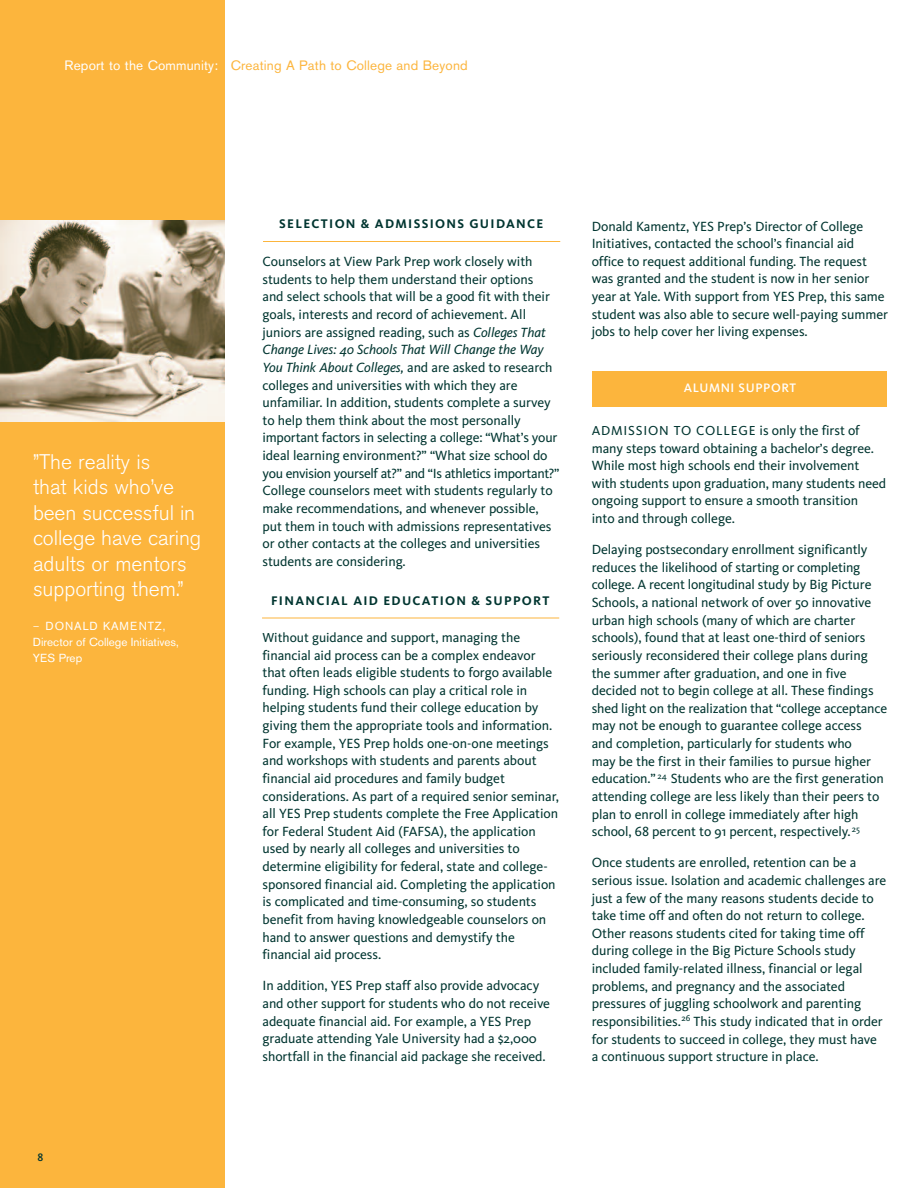
<style>
.page{position:relative;width:918px;height:1188px;background:#fff}
.page>*{position:absolute;margin:0;border:0;box-sizing:border-box;transform-origin:0 0}
.t1{font:300 21px/25.5px "Akzidenz Grotesk BE";color:#fff}
.t2{font:13.8px/17.5px "Kievit";letter-spacing:-.005em;color:#003530}
.t3{font:13.5px "Akzidenz Grotesk BE";letter-spacing:.015em;color:#fcb53d}
.t4{font:13.5px "Kievit";letter-spacing:.06em;color:#003530}
.t5{font:700 12.9px "Kievit";letter-spacing:.1em;color:#003530}
.t6{font:500 12.75px "Kievit";letter-spacing:.05em;color:#fff}
.t7{font:11.7px/15.8px "Akzidenz Grotesk BE";color:#fff}
.t8{font:500 11.25px "Kievit";color:#003530}
.s1{color:#fff}
.s2{font-weight:300;font-size:10.5px}
.s3{font-style:italic}
.s4{font-size:13.5px}
.s5{font-size:13.8px}
</style>
<div class="page">
<div style="left:0;top:0;width:225px;height:1188px;background:#fcb53d"></div>
<hr style="left:263px;top:241px;width:297px;height:1px;background:#fcb53d">
<hr style="left:262px;top:618px;width:297px;height:1px;background:#fcb53d">
<img style="left:0;top:220px;width:225px;height:201px">
<div style="left:592px;top:371px;width:295px;height:36px;background:#fcb53d"></div>
<p class="t3" style="left:64px;top:60px;width:405px"><span class="s1">Report to the Community:</span> Creating A Path to College and Beyond</p>
<h1 class="t1" style="left:33px;top:450px;width:170px">”The reality is<br>that kids who’ve been successful in college have caring adults or mentors supporting them.”</h1>
<p class="t7" style="left:33px;top:619px;width:147px"><span class="s2">–</span> DONALD KAMENTZ,<br>Director of College Initiatives,<br>YES Prep</p>
<p class="t8" style="left:38px;top:1154px;width:7px">8</p>
<p class="t5" style="left:279px;top:220px;width:265px">SELECTION &amp; ADMISSIONS GUIDANCE</p>
<p class="t2" style="left:262px;top:254px;width:299px">Counselors at View Park Prep work closely with students to help them understand their options<br>and select schools that will be a good fit with their goals, interests and record of achievement. All juniors are assigned reading, such as <span class="s3">Colleges That Change Lives: 40 Schools That Will Change the Way You Think About Colleges,</span> and are asked to research colleges and universities with which they are unfamiliar. In addition, students complete a survey to help them think about the most personally important factors in selecting a college: “What’s your ideal learning environment?” “What size school do you envision yourself at?” and “Is athletics important?” College counselors meet with students regularly to make recommendations, and whenever possible, put them in touch with admissions representatives or other contacts at the colleges and universities students are considering.</p>
<p class="t5" style="left:271px;top:596px;width:280px">FINANCIAL AID EDUCATION &amp; SUPPORT</p>
<p class="t2" style="left:262px;top:630px;width:298px"><span class="s4">Without guidance</span> and support, managing the financial aid process can be a complex endeavor that often leads eligible students to forgo available funding. High schools can play a critical role in helping students fund their college education by giving them the appropriate tools and information.<br>For example, YES Prep holds one-on-one meetings and workshops with students and parents about financial aid procedures and family budget considerations. As part of a required senior seminar, all YES Prep students complete the Free Application for Federal Student Aid (FAFSA), the application used by nearly all colleges and universities to determine eligibility for federal, state and college&shy;sponsored financial aid. Completing the application is complicated and time-consuming, so students benefit from having knowledgeable counselors on hand to answer questions and demystify the financial aid process.</p>
<p class="t2" style="left:262px;top:978px;width:289px">In addition, YES Prep staff also provide advocacy and other support for students who do not receive adequate financial aid. For example, a YES Prep graduate attending Yale University had a $2,000 shortfall in the financial aid package she received.</p>
<p class="t2" style="left:592px;top:219px;width:298px">Donald Kamentz, YES Prep’s Director of College Initiatives, contacted the school’s financial aid office to request additional funding. The request was granted and the student is now in her senior year at Yale. With support from YES Prep, this same student was also able to secure well-paying summer jobs to help cover her living expenses.</p>
<p class="t6" style="left:684px;top:384px;width:114px">ALUMNI SUPPORT</p>
<p class="t4" style="left:592px;top:426px;width:270px">ADMISSION TO COLLEGE <span class="s5">is only the first of</span></p>
<p class="t2" style="left:592px;top:441px;width:296px">many steps toward obtaining a bachelor’s degree.<br>While most high schools end their involvement with students upon graduation, many students need ongoing support to ensure a smooth transition<br>into and through college.</p>
<p class="t2" style="left:592px;top:542px;width:297px">Delaying postsecondary enrollment significantly reduces the likelihood of starting or completing college. A recent longitudinal study by Big Picture Schools, a national network of over 50 innovative urban high schools (many of which are charter schools), found that at least one-third of seniors seriously reconsidered their college plans during the summer after graduation, and one in five decided not to begin college at all. These findings shed light on the realization that “college acceptance may not be enough to guarantee college access<br>and completion, particularly for students who<br>may be the first in their families to pursue higher education.” <sup>24</sup> Students who are the first generation attending college are less likely than their peers to plan to enroll in college immediately after high school, 68 percent to 91 percent, respectively.<sup>25</sup></p>
<p class="t2" style="left:592px;top:855px;width:296px">Once students are enrolled, retention can be a serious issue. Isolation and academic challenges are just a few of the many reasons students decide to take time off and often do not return to college.<br>Other reasons students cited for taking time off during college in the Big Picture Schools study included family-related illness, financial or legal problems, and pregnancy and the associated pressures of juggling schoolwork and parenting responsibilities.<sup>26</sup> This study indicated that in order for students to succeed in college, they must have a continuous support structure in place.</p>
</div>
